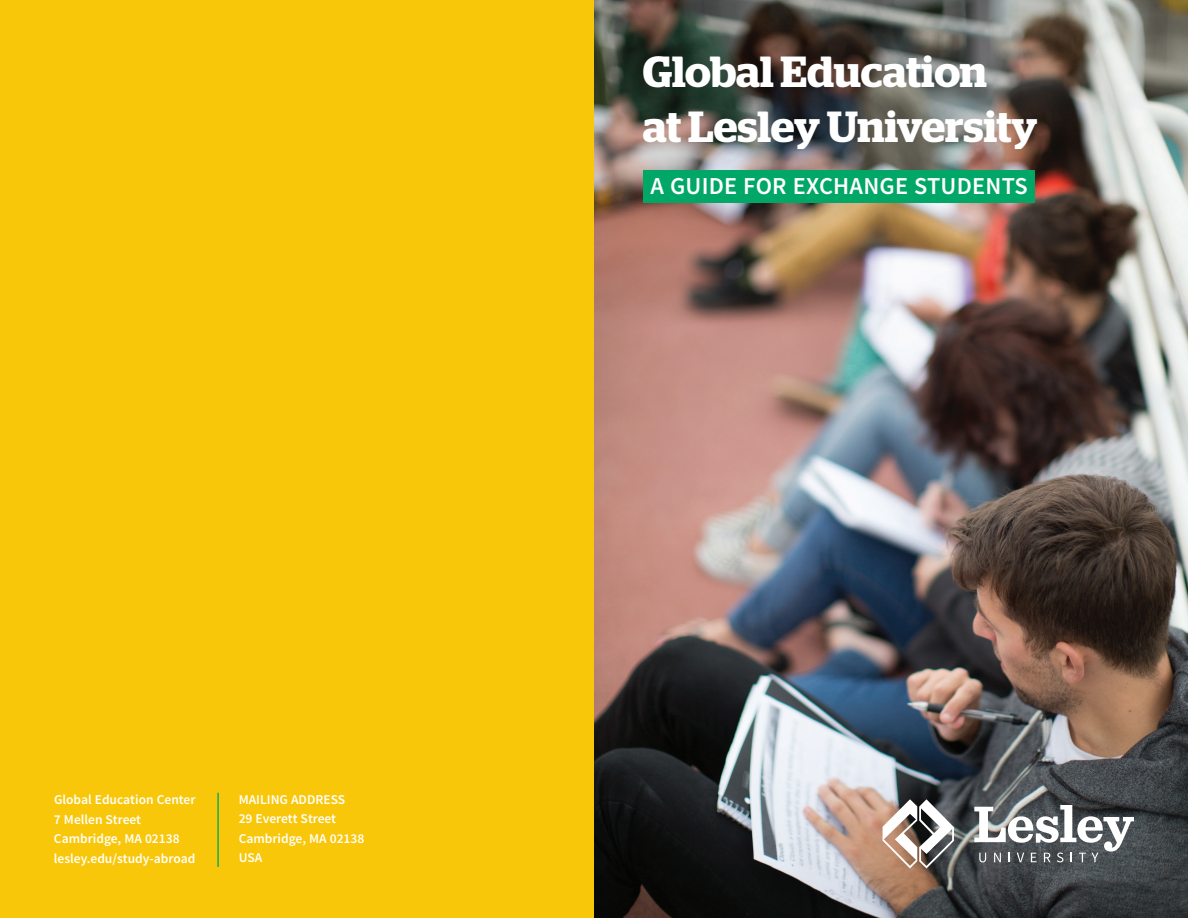
<style>
.page{position:relative;width:1188px;height:918px;background:#fff}
.page>*{position:absolute;margin:0;border:0;box-sizing:border-box;transform-origin:0 0}
.t1{font:600 43.5px/55.5px "Stag";letter-spacing:-.005em;color:#fff}
.t2{font:600 24.3px "Source Sans Pro";letter-spacing:.01em;color:#fff}
.t3{font:600 13.5px/19.5px "Source Sans Pro";color:#fff}
</style>
<div class="page">
<img style="left:594px;top:0;width:594px;height:918px">
<div style="left:0;top:0;width:594px;height:918px;background:#f9c709"></div>
<hr style="left:217px;top:793px;width:2px;height:74px;background:#00a767">
<div style="left:643px;top:170px;width:392px;height:33px;background:#00a767"></div>
<svg style="left:974px;top:805px;width:160px;height:57px"></svg>
<svg style="left:883px;top:799px;width:71px;height:69px"></svg>
<p class="t3" style="left:54px;top:790px;width:143px">Global Education Center<br>7 Mellen Street<br>Cambridge, MA 02138 lesley.edu/study-abroad</p>
<p class="t3" style="left:239px;top:790px;width:69px">MAI LIN G ADDRE</p>
<p class="t3" style="left:239px;top:790px;width:127px;text-indent:92px">SS<br>29 Everett Street<br>Cambridge, MA 02138<br>USA</p>
<h1 class="t1" style="left:643px;top:43px;width:396px">Global Education<br>at Lesley University</h1>
<h2 class="t2" style="left:651px;top:171px;width:376px">A Guide for Exchange Students</h2>
</div>
